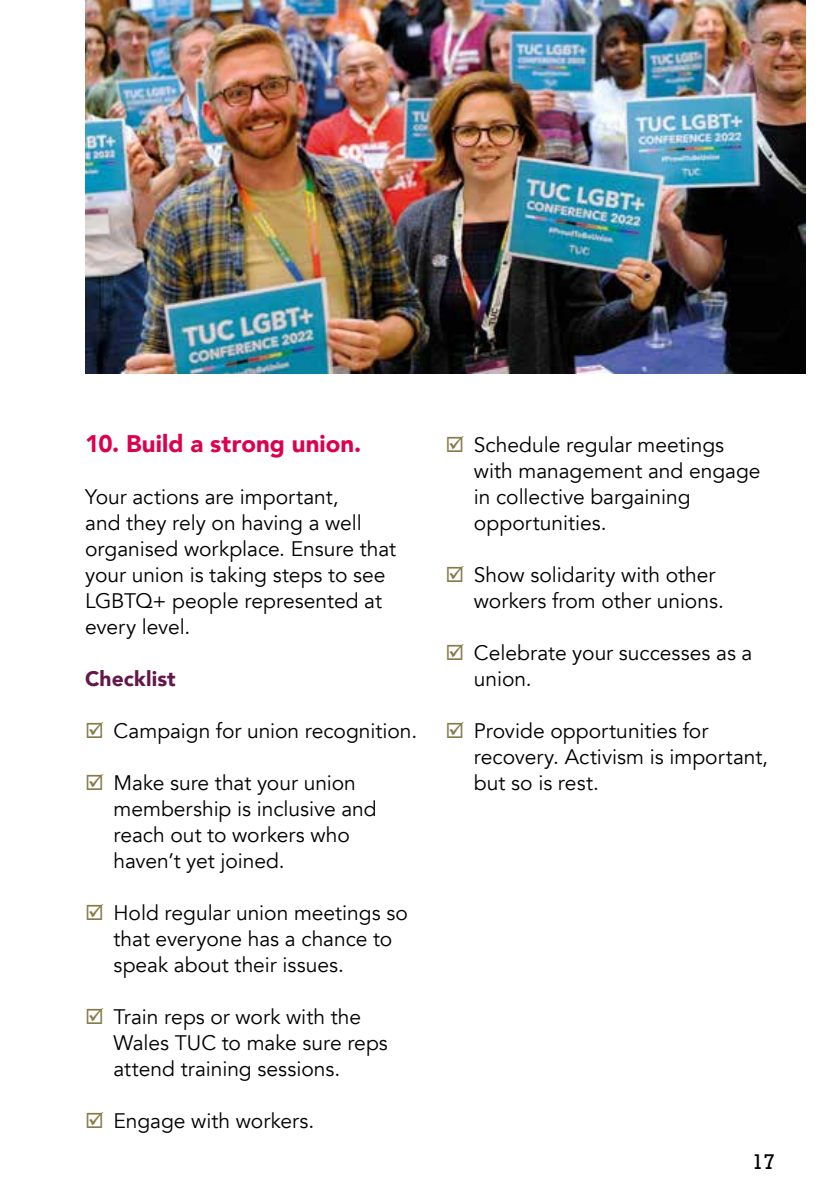
<style>
.page{position:relative;width:840px;height:1191px;background:#fff}
.page>*{position:absolute;margin:0;border:0;box-sizing:border-box;transform-origin:0 0}
.t1{font:900 24px "Avenir";color:#dd004e}
.t2{font:21px/26px "Avenir";color:#000}
.t3{font:900 21px "Avenir";letter-spacing:.01em;color:#63184a}
.t4{font:20px "Rockwell";color:#000}
.s1{color:#867b49}
</style>
<div class="page">
<img style="left:85px;top:0;width:720px;height:374px">
<p class="t1" style="left:85px;top:423px;width:277px">10. Build a strong union.</p>
<p class="t2" style="left:85px;top:484px;width:312px">Your actions are important,<br>and they rely on having a well organised workplace. Ensure that your union is taking steps to see<br>LGBTQ+ people represented at every level.</p>
<p class="t3" style="left:85px;top:660px;width:92px">Checklist</p>
<p class="t2" style="left:85px;top:718px;width:333px"><span class="s1">☑</span> Campaign for union recognition.</p>
<p class="t2" style="left:113px;top:770px;width:264px;text-indent:-28px"><span class="s1">☑</span> Make sure that your union membership is inclusive and reach out to workers who haven’t yet joined.</p>
<p class="t2" style="left:113px;top:900px;width:296px;text-indent:-28px"><span class="s1">☑</span> Hold regular union meetings so that everyone has a chance to speak about their issues.</p>
<p class="t2" style="left:113px;top:1004px;width:276px;text-indent:-28px"><span class="s1">☑</span> Train reps or work with the<br>Wales TUC to make sure reps attend training sessions.</p>
<p class="t2" style="left:85px;top:1108px;width:230px"><span class="s1">☑</span> Engage with workers.</p>
<p class="t2" style="left:473px;top:432px;width:288px;text-indent:-28px"><span class="s1">☑</span> Schedule regular meetings with management and engage in collective bargaining opportunities.</p>
<p class="t2" style="left:473px;top:562px;width:251px;text-indent:-28px"><span class="s1">☑</span> Show solidarity with other workers from other unions.</p>
<p class="t2" style="left:473px;top:640px;width:280px;text-indent:-28px"><span class="s1">☑</span> Celebrate your successes as a union.</p>
<p class="t2" style="left:473px;top:718px;width:295px;text-indent:-28px"><span class="s1">☑</span> Provide opportunities for recovery. Activism is important, but so is rest.</p>
<p class="t4" style="left:751px;top:1149px;width:25px">17</p>
</div>
